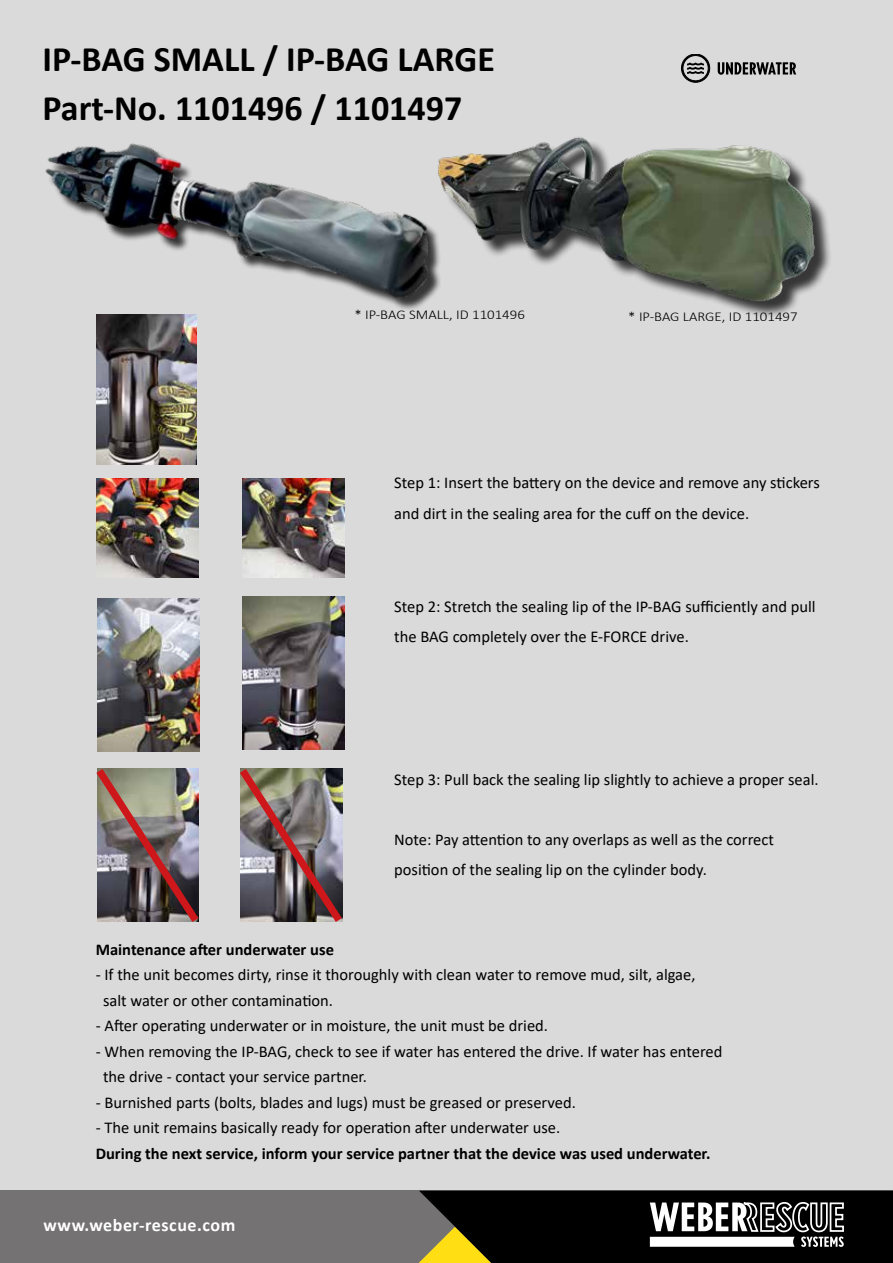
<style>
.page{position:relative;width:893px;height:1263px;background:#fff}
.page>*{position:absolute;margin:0;border:0;box-sizing:border-box;transform-origin:0 0}
.t1{font:700 36px/49.5px "Calibri";color:#000}
.t2{font:700 18px "Calibri";letter-spacing:.03em;color:#fff}
.t3{font:16.5px/30px "Calibri";color:#000}
.t4{font:700 16.5px "Calibri";color:#000}
.t5{font:300 13.5px "Calibri";color:#000;scale:1.1 1}
</style>
<div class="page">
<div style="left:0;top:0;width:893px;height:1191px;background:#dadada"></div>
<div style="left:0;top:1191px;width:893px;height:72px;background:#747272"></div>
<svg style="left:419px;top:1191px;width:474px;height:72px;background:#2e2d25"></svg>
<img style="left:96px;top:350px;width:101px;height:114px">
<img style="left:96px;top:479px;width:102px;height:98px">
<img style="left:243px;top:479px;width:101px;height:98px">
<img style="left:97px;top:599px;width:102px;height:152px">
<img style="left:242px;top:597px;width:102px;height:153px">
<img style="left:96px;top:768px;width:103px;height:154px">
<img style="left:240px;top:768px;width:103px;height:154px">
<div style="left:441px;top:140px;width:391px;height:179px;background:#000;opacity:.75"></div>
<img style="left:516px;top:62px;width:305px;height:257px">
<svg style="left:718px;top:62px;width:78px;height:13px"></svg>
<svg style="left:681px;top:54px;width:29px;height:28px"></svg>
<img style="left:45px;top:140px;width:471px;height:210px">
<h1 class="t1" style="left:43px;top:33px;width:454px">IP-BAG SMALL / IP-BAG LARGE<br>Part-No. 1101496 / 1101497</h1>
<p class="t5" style="left:354px;top:306px;width:157px">* IP-BAG SMALL, ID 1101496</p>
<p class="t5" style="left:628px;top:308px;width:155px">* IP-BAG LARGE, ID 1101497</p>
<p class="t3" style="left:394px;top:466px;width:427px;line-height:31.5px">Step 1: Insert the battery on the device and remove any stickers and dirt in the sealing area for the cuff on the device.</p>
<p class="t3" style="left:394px;top:591px;width:423px">Step 2: Stretch the sealing lip of the IP-BAG sufficiently and pull the BAG completely over the E-FORCE drive.</p>
<p class="t3" style="left:394px;top:764px;width:426px">Step 3: Pull back the sealing lip slightly to achieve a proper seal.</p>
<p class="t3" style="left:394px;top:824px;width:381px">Note: Pay attention to any overlaps as well as the correct position of the sealing lip on the cylinder body.</p>
<p class="t4" style="left:96px;top:938px;width:240px">Maintenance after underwater use</p>
<p class="t3" style="left:103px;top:962px;width:594px;line-height:25.5px;text-indent:-7px">- If the unit becomes dirty, rinse it thoroughly with clean water to remove mud, silt, algae, salt water or other contamination.</p>
<p class="t3" style="left:96px;top:1010px;width:454px">- After operating underwater or in moisture, the unit must be dried.</p>
<p class="t3" style="left:103px;top:1038px;width:621px;line-height:25.5px;text-indent:-7px">- When removing the IP-BAG, check to see if water has entered the drive. If water has entered the drive - contact your service partner.</p>
<p class="t3" style="left:96px;top:1087px;width:482px">- Burnished parts (bolts, blades and lugs) must be greased or preserved.</p>
<p class="t3" style="left:96px;top:1112px;width:466px">- The unit remains basically ready for operation after underwater use.</p>
<p class="t4" style="left:96px;top:1141px;width:616px">During the next service, inform your service partner that the device was used underwater.</p>
<p class="t2" style="left:44px;top:1212px;width:193px">www.weber-rescue.com</p>
</div>
